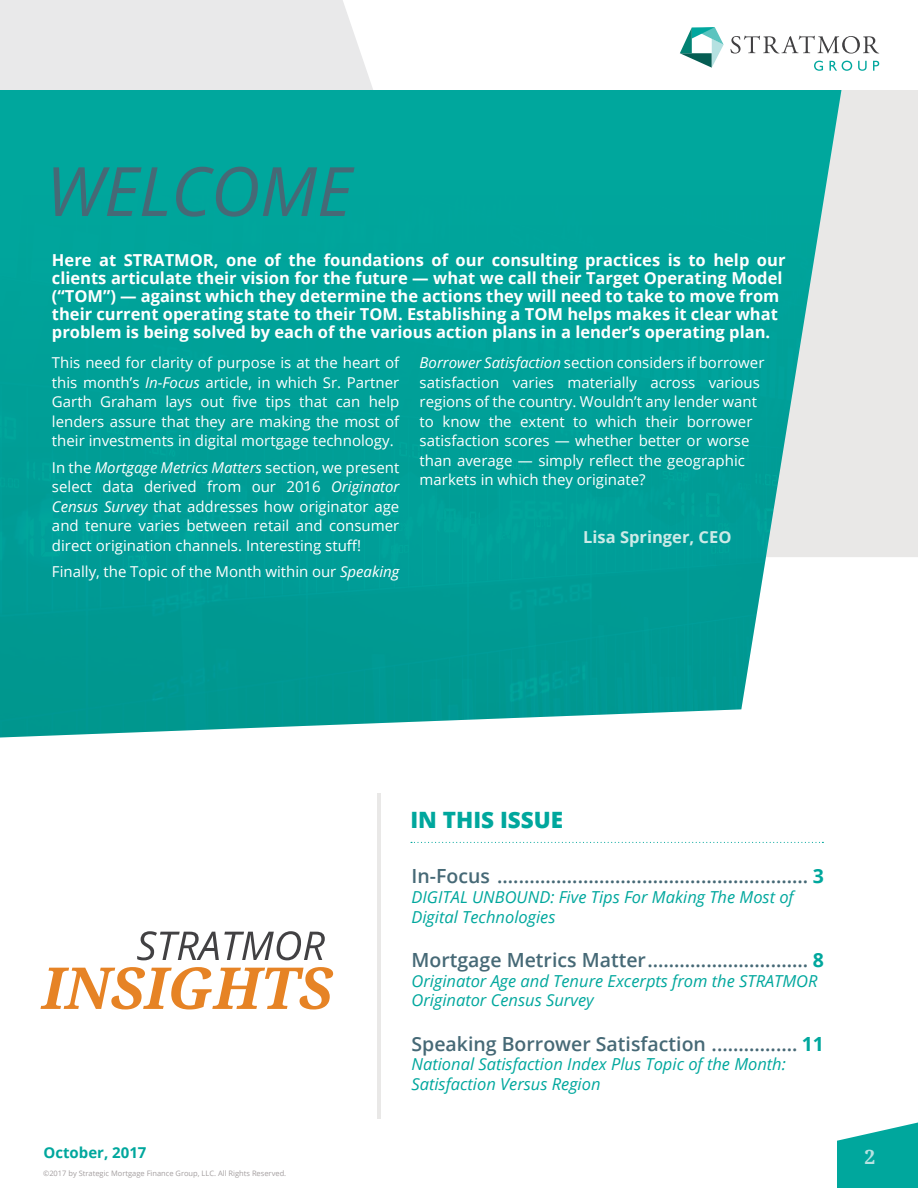
<style>
.page{position:relative;width:918px;height:1188px;background:#fff}
.page>*{position:absolute;margin:0;border:0;box-sizing:border-box;transform-origin:0 0}
.t1{font:italic 68.1px "Open Sans";color:#466976}
.t2{font:800 22.5px "Open Sans";color:#00a79d}
.t3{font:600 19.5px "Open Sans";color:#466976}
.t4{font:700 19.5px "Droid Serif";color:#b7e2e1}
.t5{font:700 16.5px/18px "Open Sans";color:#fff}
.t6{font:italic 16.5px/19.8px "Open Sans";color:#00a79d}
.t7{font:700 16.5px "Open Sans";color:#cdeae7}
.t8{font:15px/19.5px "Open Sans";color:#fff;text-align:justify}
.t9{font:700 15px "Open Sans";color:#00a79d}
.t10{font:7.5px "Open Sans";color:#a39e9f}
.s1{font-style:italic}
.s2{font-weight:700;color:#00a79d}
</style>
<div class="page">
<div style="left:0;top:0;width:373px;height:90px;background:#e9e9ea"></div>
<div style="left:841px;top:90px;width:77px;height:467px;background:#e9e8e7"></div>
<div style="left:0;top:90px;width:841px;height:14px;background:#00a79d"></div>
<img style="left:0;top:104px;width:841px;height:634px">
<hr style="left:377px;top:793px;width:3px;height:325px;background:#e9e8e7">
<svg style="left:837px;top:1123px;width:81px;height:65px;background:#21b2a9"></svg>
<svg style="left:137px;top:931px;width:188px;height:29px"></svg>
<svg style="left:40px;top:967px;width:293px;height:42px"></svg>
<svg style="left:411px;top:842px;width:412px;height:1px"></svg>
<svg style="left:680px;top:27px;width:44px;height:41px"></svg>
<svg style="left:814px;top:61px;width:9px;height:10px"></svg>
<svg style="left:830px;top:61px;width:22px;height:10px"></svg>
<svg style="left:858px;top:61px;width:9px;height:10px"></svg>
<svg style="left:873px;top:61px;width:6px;height:10px"></svg>
<svg style="left:731px;top:36px;width:148px;height:18px"></svg>
<h1 class="t1" style="left:46px;top:145px;width:307px">WELCOME</h1>
<p class="t5" style="left:52px;top:251px;width:735px">Here at STRATMOR, one of the foundations of our consulting practices is to help our clients articulate their vision for the future — what we call their Target Operating Model (“TOM”) — against which they determine the actions they will need to take to move from their current operating state to their TOM. Establishing a TOM helps makes it clear what problem is being solved by each of the various action plans in a lender’s operating plan.</p>
<p class="t8" style="left:52px;top:353px;width:349px">This need for clarity of purpose is at the heart of this month’s <span class="s1">In-Focus</span> article, in which Sr. Partner Garth Graham lays out five tips that can help lenders assure that they are making the most of their investments in digital mortgage technology.</p>
<p class="t8" style="left:52px;top:457px;width:349px">In the <span class="s1">Mortgage Metrics Matters</span> section, we present select data derived from our 2016 <span class="s1">Originator Census Survey</span> that addresses how originator age and tenure varies between retail and consumer direct origination channels. Interesting stuff!</p>
<p class="t8" style="left:52px;top:561px;width:349px">Finally, the Topic of the Month within our <span class="s1">Speaking</span></p>
<p class="t8" style="left:420px;top:353px;width:346px;text-align:left"><span class="s1">Borrower Satisfaction</span> section considers if borrower satisfaction varies materially across various regions of the country. Wouldn’t any lender want to know the extent to which their borrower satisfaction scores — whether better or worse than average — simply reflect the geographic markets in which they originate?</p>
<p class="t7" style="left:583px;top:525px;width:150px">Lisa Springer, CEO</p>
<p class="t9" style="left:43px;top:1142px;width:105px">October, 2017</p>
<p class="t10" style="left:43px;top:1168px;width:245px">©2017 by Strategic Mortgage Finance Group, LLC. All Rights Reserved.</p>
<h2 class="t2" style="left:410px;top:803px;width:154px">IN THIS ISSUE</h2>
<h3 class="t3" style="left:411px;top:863px;width:414px">In-Focus .......................................................... <span class="s2">3</span></h3>
<p class="t6" style="left:411px;top:887px;width:384px">DIGITAL UNBOUND: Five Tips For Making The Most of<br>Digital Technologies</p>
<h3 class="t3" style="left:411px;top:946px;width:414px">Mortgage Metrics Matter.............................. <span class="s2">8</span></h3>
<p class="t6" style="left:411px;top:970px;width:408px">Originator Age and Tenure Excerpts from the STRATMOR<br>Originator Census Survey</p>
<h3 class="t3" style="left:411px;top:1030px;width:414px">Speaking Borrower Satisfaction ................ <span class="s2">11</span></h3>
<p class="t6" style="left:411px;top:1054px;width:376px">National Satisfaction Index Plus Topic of the Month:<br>Satisfaction Versus Region</p>
<h3 class="t4" style="left:864px;top:1146px;width:12px">2</h3>
</div>
